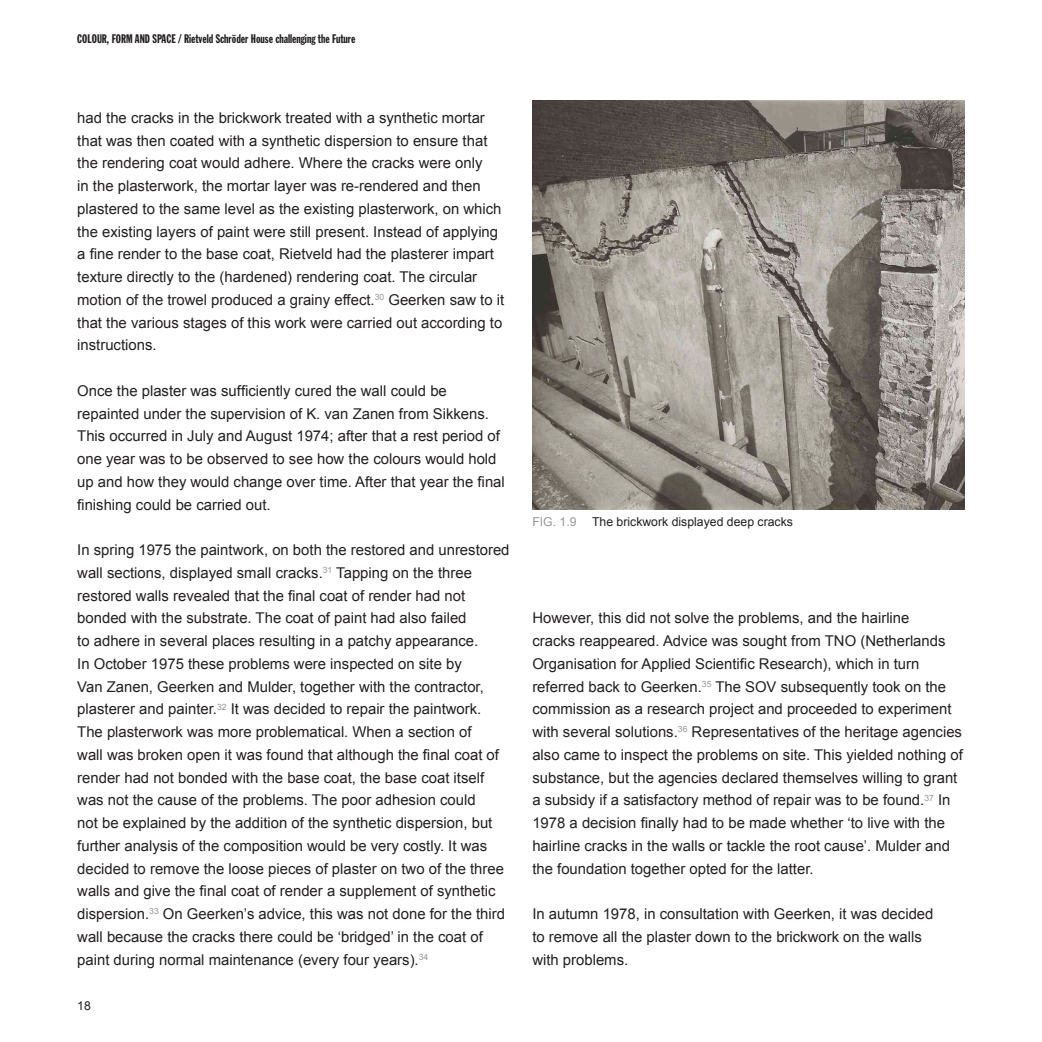
<style>
.page{position:relative;width:1042px;height:1042px;background:#fff}
.page>*{position:absolute;margin:0;border:0;box-sizing:border-box;transform-origin:0 0}
.BODY_Normal{font:14.88px/22.8px "Arial";color:#231f20}
.t1{font:12.25px "Franklin Gothic Std Extra Cond";color:#231f20}
.t2{font:12.25px "Arial";color:#231f20}
.t3{font:12.25px "Arial";color:#949698}
</style>
<div class="page">
<img style="left:532px;top:100px;width:432px;height:409px">
<p class="t1" style="left:77px;top:32px;width:280px">COLOUR, FORM AND SPACE / Rietveld Schröder House challenging the Future</p>
<p class="BODY_Normal" style="left:77px;top:106px;width:428px">had the cracks in the brickwork treated with a synthetic mortar that was then coated with a synthetic dispersion to ensure that the rendering coat would adhere. Where the cracks were only<br>in the plasterwork, the mortar layer was re-rendered and then plastered to the same level as the existing plasterwork, on which the existing layers of paint were still present. Instead of applying a fine render to the base coat, Rietveld had the plasterer impart texture directly to the (hardened) rendering coat. The circular motion of the trowel produced a grainy effect.<sup>30</sup> Geerken saw to it that the various stages of this work were carried out according to instructions.</p>
<p class="BODY_Normal" style="left:77px;top:379px;width:429px">Once the plaster was sufficiently cured the wall could be repainted under the supervision of K. van Zanen from Sikkens.<br>This occurred in July and August 1974; after that a rest period of one year was to be observed to see how the colours would hold up and how they would change over time. After that year the final finishing could be carried out.</p>
<p class="BODY_Normal" style="left:77px;top:539px;width:434px">In spring 1975 the paintwork, on both the restored and unrestored wall sections, displayed small cracks.<sup>31</sup> Tapping on the three restored walls revealed that the final coat of render had not bonded with the substrate. The coat of paint had also failed<br>to adhere in several places resulting in a patchy appearance.<br>In October 1975 these problems were inspected on site by<br>Van Zanen, Geerken and Mulder, together with the contractor, plasterer and painter.<sup>32</sup> It was decided to repair the paintwork.<br>The plasterwork was more problematical. When a section of<br>wall was broken open it was found that although the final coat of render had not bonded with the base coat, the base coat itself was not the cause of the problems. The poor adhesion could<br>not be explained by the addition of the synthetic dispersion, but further analysis of the composition would be very costly. It was decided to remove the loose pieces of plaster on two of the three walls and give the final coat of render a supplement of synthetic dispersion.<sup>33</sup> On Geerken’s advice, this was not done for the third wall because the cracks there could be ‘bridged’ in the coat of paint during normal maintenance (every four years).<sup>34</sup></p>
<p class="t2" style="left:77px;top:998px;width:15px">18</p>
<p class="t3" style="left:532px;top:514px;width:46px">FIG. 1.9</p>
<p class="t2" style="left:592px;top:514px;width:202px">The brickwork displayed deep cracks</p>
<p class="BODY_Normal" style="left:532px;top:607px;width:432px">However, this did not solve the problems, and the hairline<br>cracks reappeared. Advice was sought from TNO (Netherlands Organisation for Applied Scientific Research), which in turn referred back to Geerken.<sup>35</sup> The SOV subsequently took on the commission as a research project and proceeded to experiment with several solutions.<sup>36</sup> Representatives of the heritage agencies also came to inspect the problems on site. This yielded nothing of substance, but the agencies declared themselves willing to grant a subsidy if a satisfactory method of repair was to be found.<sup>37</sup> In 1978 a decision finally had to be made whether ‘to live with the hairline cracks in the walls or tackle the root cause’. Mulder and the foundation together opted for the latter.</p>
<p class="BODY_Normal" style="left:532px;top:903px;width:403px">In autumn 1978, in consultation with Geerken, it was decided to remove all the plaster down to the brickwork on the walls with problems.</p>
</div>
